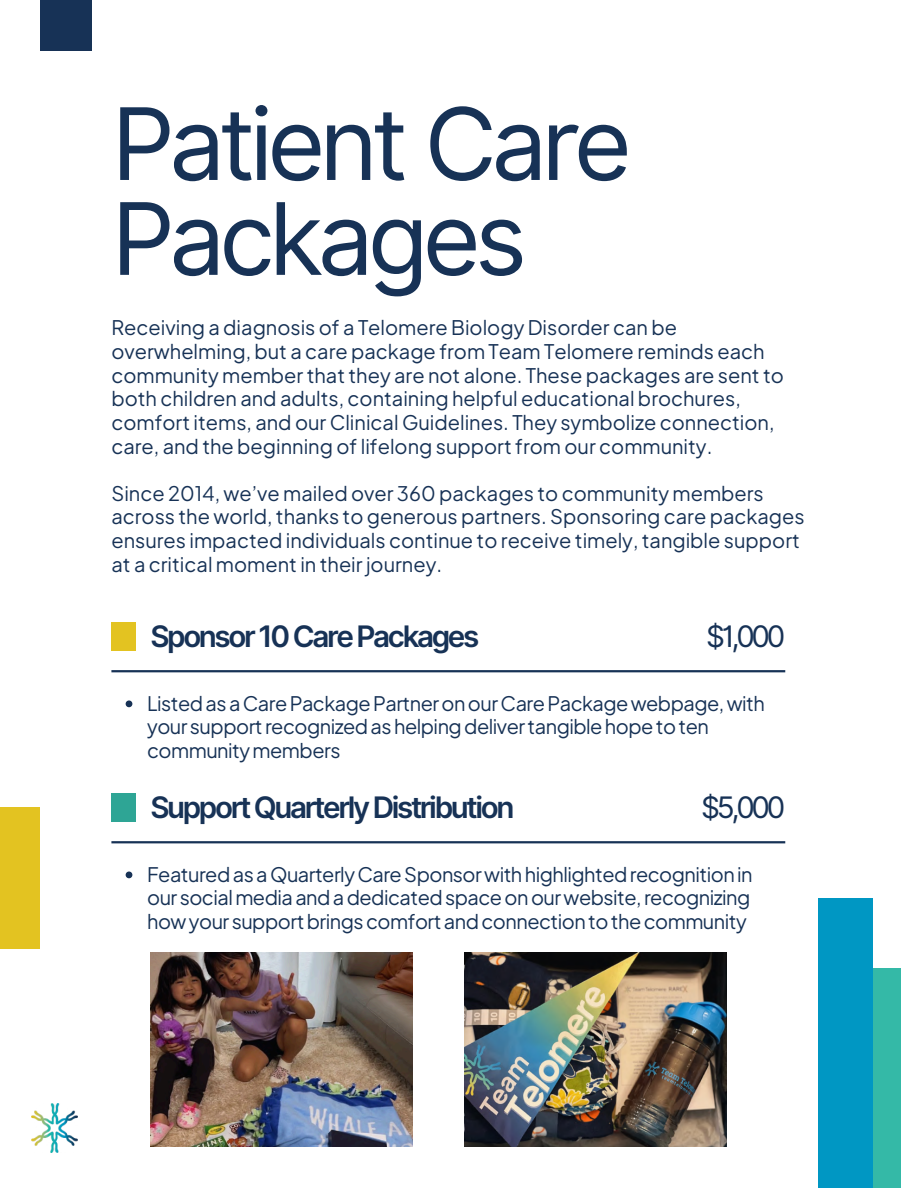
<style>
.page{position:relative;width:918px;height:1188px;background:#fff}
.page>*{position:absolute;margin:0;border:0;box-sizing:border-box;transform-origin:0 0}
.t1{font:99.9px/94.9px "Inter";letter-spacing:-.06em;color:#173256}
.t2{font:600 29.7px "Inter";letter-spacing:-.08em;color:#173256}
.t3{font:29.7px "Inter";letter-spacing:-.115em;color:#173256}
.t4{font:19.95px/23.7px "Plus Jakarta Sans";color:#173256}
.t5{font:19.95px/23.7px "Plus Jakarta Sans";letter-spacing:-.025em;color:#173256}
</style>
<div class="page">
<div style="left:111px;top:623px;width:25px;height:28px;background:#e3c321"></div>
<hr style="left:111px;top:670px;width:674px;height:2px;background:#173256">
<div style="left:111px;top:794px;width:25px;height:28px;background:#2ea595"></div>
<hr style="left:111px;top:841px;width:674px;height:2px;background:#173256">
<div style="left:846px;top:968px;width:55px;height:220px;background:#34b9a7"></div>
<div style="left:819px;top:898px;width:54px;height:290px;background:#0097c3"></div>
<div style="left:40px;top:0;width:52px;height:51px;background:#173256"></div>
<div style="left:0;top:808px;width:40px;height:141px;background:#e3c321"></div>
<img style="left:32px;top:1104px;width:46px;height:48px">
<img style="left:150px;top:953px;width:262px;height:194px">
<img style="left:465px;top:953px;width:262px;height:194px">
<svg style="left:126px;top:700px;width:6px;height:7px"></svg>
<svg style="left:126px;top:872px;width:6px;height:6px"></svg>
<p class="t1" style="left:111px;top:96px;width:522px">Patient Care<br>Packages</p>
<h2 class="t4" style="left:111px;top:315px;width:674px">Receiving a diagnosis of a Telomere Biology Disorder can be overwhelming, but a care package from Team Telomere reminds each community member that they are not alone. These packages are sent to both children and adults, containing helpful educational brochures, comfort items, and our Clinical Guidelines. They symbolize connection, care, and the beginning of lifelong support from our community.</h2>
<h3 class="t4" style="left:111px;top:481px;width:695px">Since 2014, we’ve mailed over 360 packages to community members across the world, thanks to generous partners. Sponsoring care packages ensures impacted individuals continue to receive timely, tangible support at a critical moment in their journey.</h3>
<p class="t2" style="left:150px;top:618px;width:331px">Sponsor 10 Care Packages</p>
<p class="t3" style="left:706px;top:619px;width:81px">$1,000</p>
<p class="t5" style="left:147px;top:691px;width:619px">ListedasaCarePackagePartneronourCarePackagewebpage,with yoursupportrecognizedashelpingdelivertangiblehopetoten communitymembers</p>
<p class="t2" style="left:150px;top:789px;width:366px">Support Quarterly Distribution</p>
<h3 class="t3" style="left:701px;top:790px;width:86px">$5,000</h3>
<h2 class="t4" style="left:147px;top:862px;width:607px;text-align:justify">FeaturedasaQuarterlyCareSponsorwithhighlightedrecognitionin oursocialmediaandadedicatedspaceonourwebsite,recognizing howyoursupportbringscomfortandconnectiontothecommunity</h2>
</div>
